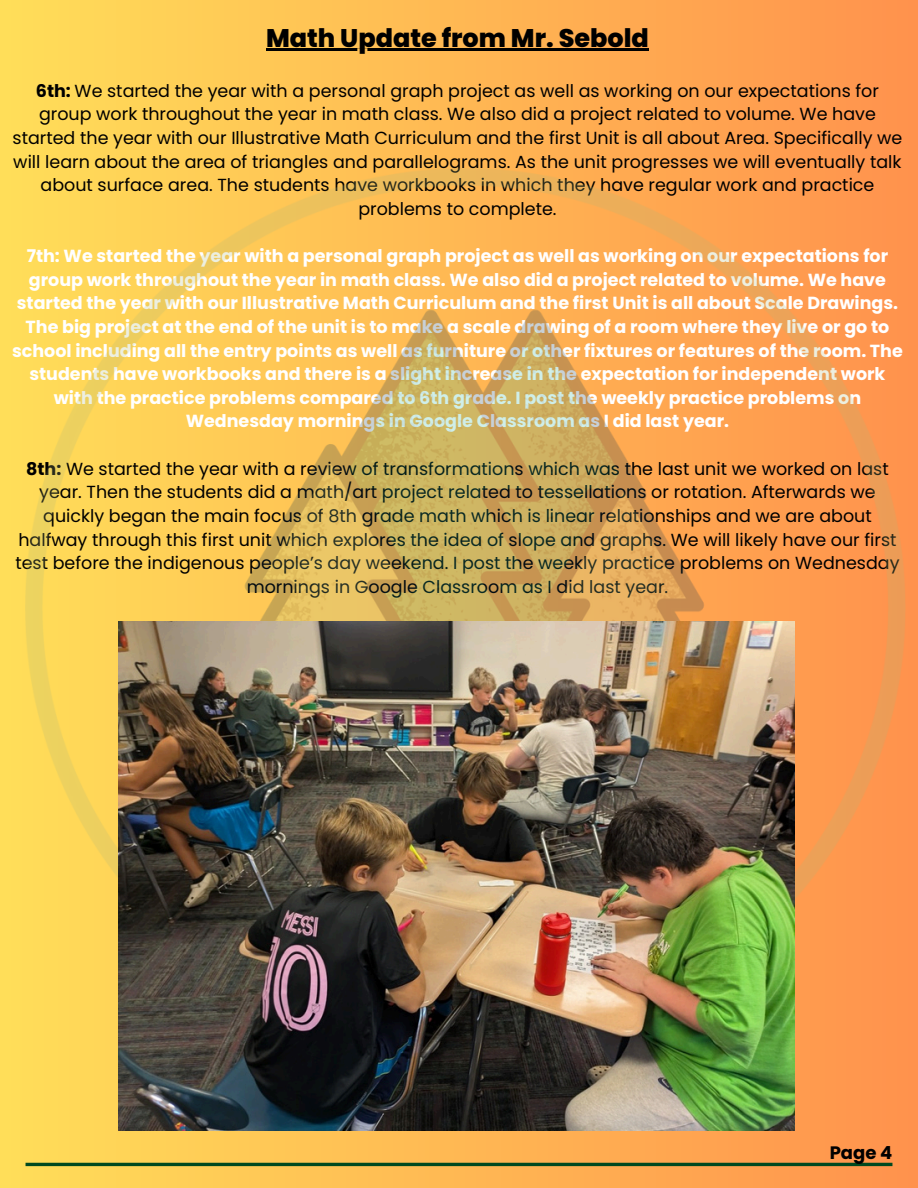
<style>
.page{position:relative;width:918px;height:1188px;background:#fff}
.page>*{position:absolute;margin:0;border:0;box-sizing:border-box;transform-origin:0 0}
.t1{font:800 25.5px "Poppins";color:#000}
.t2{font:700 18px "Poppins";color:#000}
.t3{font:17.55px/23.7px "Poppins";color:#000;text-align:center}
.t4{font:700 17.55px/23.7px "Poppins";color:#fff;text-align:center}
.s1{font-weight:700}
</style>
<div class="page">
<div style="left:0;top:0;width:918px;height:1188px;background:linear-gradient(to right,#fcdc58,#fc914d)"></div>
<img style="left:26px;top:168px;width:879px;height:880px">
<hr style="left:26px;top:1163px;width:866px;height:3px;background:#00491f">
<img style="left:119px;top:622px;width:676px;height:508px">
<hr style="left:266px;top:49px;width:383px;height:2px;background:#000">
<p class="t1" style="left:266px;top:20px;width:384px">Math Update from Mr. Sebold</p>
<h1 class="t3" style="left:13px;top:79px;width:891px"><span class="s1">6th:</span> We started the year with a personal graph project as well as working on our expectations for group work throughout the year in math class. We also did a project related to volume. We have started the year with our Illustrative Math Curriculum and the first Unit is all about Area. Specifically we will learn about the area of triangles and parallelograms. As the unit progresses we will eventually talk about surface area. The students have workbooks in which they have regular work and practice problems to complete.</h1>
<p class="t4" style="left:12px;top:244px;width:892px">7th: We started the year with a personal graph project as well as working on our expectations for group work throughout the year in math class. We also did a project related to volume. We have started the year with our Illustrative Math Curriculum and the first Unit is all about Scale Drawings.<br>The big project at the end of the unit is to make a scale drawing of a room where they live or go to school including all the entry points as well as furniture or other fixtures or features of the room. The students have workbooks and there is a slight increase in the expectation for independent work with the practice problems compared to 6th grade. I post the weekly practice problems on Wednesday mornings in Google Classroom as I did last year.</p>
<h2 class="t3" style="left:15px;top:457px;width:886px"><span class="s1">8th:</span> We started the year with a review of transformations which was the last unit we worked on last year. Then the students did a math/art project related to tessellations or rotation. Afterwards we quickly began the main focus of 8th grade math which is linear relationships and we are about halfway through this first unit which explores the idea of slope and graphs. We will likely have our first test before the indigenous people’s day weekend. I post the weekly practice problems on Wednesday mornings in Google Classroom as I did last year.</h2>
<p class="t2" style="left:830px;top:1141px;width:64px">Page 4</p>
</div>
